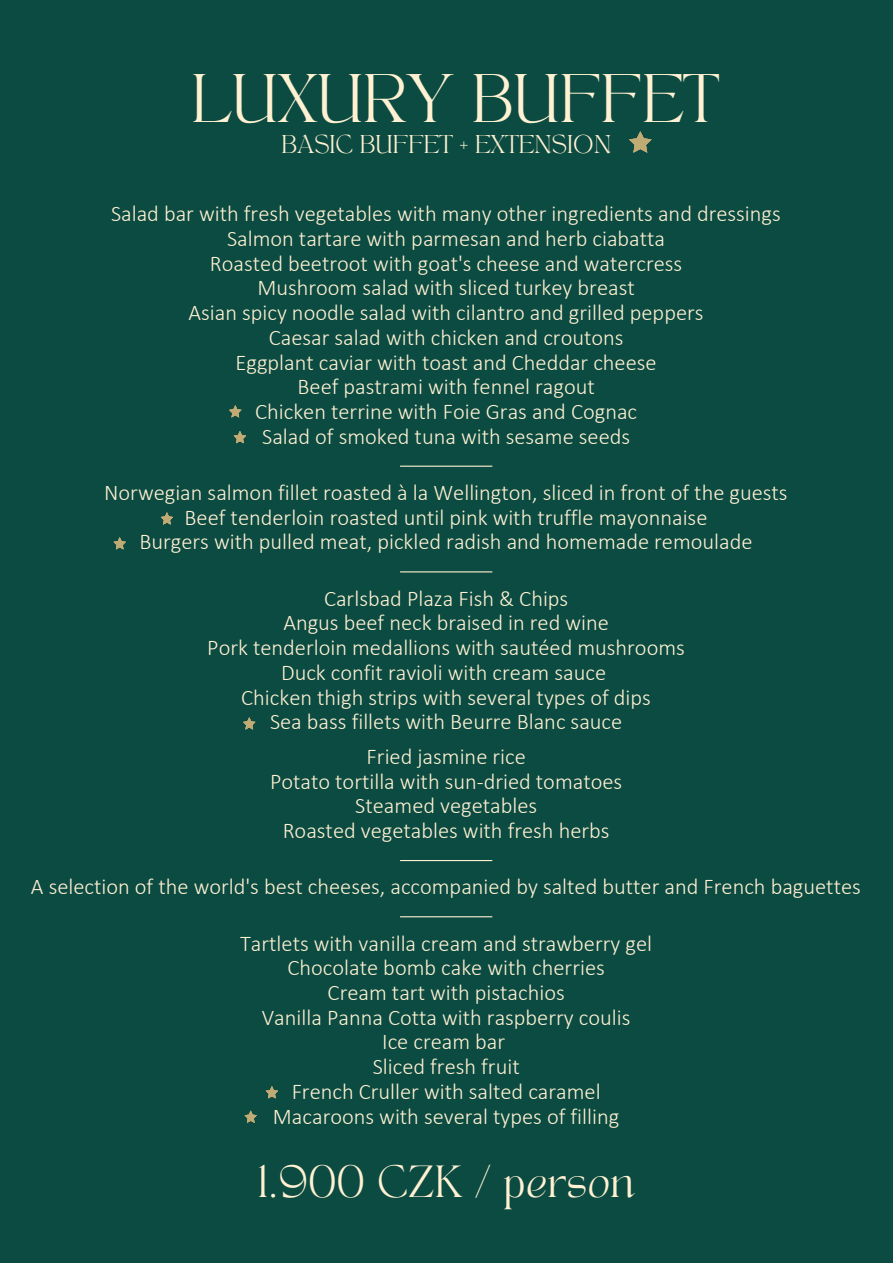
<style>
.page{position:relative;width:893px;height:1264px;background:#fff}
.page>*{position:absolute;margin:0;border:0;box-sizing:border-box;transform-origin:0 0}
.t1{font:48px "TANAEGEAN";color:#fff1d2}
.t2{font:31.5px "TANAEGEAN";color:#fff1d2}
.t3{font:300 22.5px "Calibri";color:#fff1d2}
.t4{font:18px "TANAEGEAN";color:#fff1d2}
</style>
<div class="page">
<div style="left:0;top:0;width:892px;height:1262px;background:#0b4b42"></div>
<hr style="left:400px;top:465px;width:92px;height:2px;background:#fff1d2">
<hr style="left:400px;top:571px;width:92px;height:1px;background:#fff1d2">
<hr style="left:400px;top:860px;width:92px;height:1px;background:#fff1d2">
<hr style="left:400px;top:916px;width:92px;height:1px;background:#fff1d2">
<svg style="left:229px;top:405px;width:12px;height:12px"></svg>
<svg style="left:234px;top:431px;width:12px;height:12px"></svg>
<svg style="left:161px;top:512px;width:12px;height:12px"></svg>
<svg style="left:113px;top:537px;width:13px;height:12px"></svg>
<svg style="left:243px;top:717px;width:12px;height:12px"></svg>
<svg style="left:266px;top:1086px;width:12px;height:12px"></svg>
<svg style="left:244px;top:1110px;width:13px;height:12px"></svg>
<svg style="left:629px;top:131px;width:22px;height:22px"></svg>
<p class="t1" style="left:191px;top:71px;width:529px">LUXURY BUFFET</p>
<p class="t4" style="left:281px;top:134px;width:331px">BASIC BUFFET + EXTENSION</p>
<p class="t3" style="left:111px;top:204px;width:671px">Salad bar with fresh vegetables with many other ingredients and dressings</p>
<p class="t3" style="left:227px;top:229px;width:439px">Salmon tartare with parmesan and herb ciabatta</p>
<p class="t3" style="left:210px;top:254px;width:473px">Roasted beetroot with goat's cheese and watercress</p>
<p class="t3" style="left:257px;top:278px;width:379px">Mushroom salad with sliced turkey breast</p>
<p class="t3" style="left:188px;top:303px;width:516px">Asian spicy noodle salad with cilantro and grilled peppers</p>
<p class="t3" style="left:269px;top:328px;width:356px">Caesar salad with chicken and croutons</p>
<p class="t3" style="left:235px;top:353px;width:422px">Eggplant caviar with toast and Cheddar cheese</p>
<p class="t3" style="left:297px;top:377px;width:299px">Beef pastrami with fennel ragout</p>
<p class="t3" style="left:255px;top:402px;width:383px">Chicken terrine with Foie Gras and Cognac</p>
<p class="t3" style="left:262px;top:427px;width:369px">Salad of smoked tuna with sesame seeds</p>
<p class="t3" style="left:104px;top:483px;width:684px">Norwegian salmon fillet roasted à la Wellington, sliced in front of the guests</p>
<p class="t3" style="left:184px;top:508px;width:524px">Beef tenderloin roasted until pink with truffle mayonnaise</p>
<p class="t3" style="left:139px;top:532px;width:614px">Burgers with pulled meat, pickled radish and homemade remoulade</p>
<p class="t3" style="left:324px;top:588px;width:246px">Carlsbad Plaza Fish &amp; Chips</p>
<p class="t3" style="left:283px;top:613px;width:327px">Angus beef neck braised in red wine</p>
<p class="t3" style="left:207px;top:638px;width:479px">Pork tenderloin medallions with sautéed mushrooms</p>
<p class="t3" style="left:281px;top:663px;width:326px">Duck confit ravioli with cream sauce</p>
<p class="t3" style="left:241px;top:687px;width:411px">Chicken thigh strips with several types of dips</p>
<p class="t3" style="left:270px;top:712px;width:353px">Sea bass fillets with Beurre Blanc sauce</p>
<p class="t3" style="left:366px;top:747px;width:161px">Fried jasmine rice</p>
<p class="t3" style="left:270px;top:771px;width:354px">Potato tortilla with sun-dried tomatoes</p>
<p class="t3" style="left:355px;top:796px;width:183px">Steamed vegetables</p>
<p class="t3" style="left:283px;top:821px;width:328px">Roasted vegetables with fresh herbs</p>
<p class="t3" style="left:31px;top:877px;width:831px">A selection of the world's best cheeses, accompanied by salted butter and French baguettes</p>
<p class="t3" style="left:240px;top:933px;width:413px">Tartlets with vanilla cream and strawberry gel</p>
<p class="t3" style="left:287px;top:958px;width:319px">Chocolate bomb cake with cherries</p>
<p class="t3" style="left:327px;top:983px;width:238px">Cream tart with pistachios</p>
<p class="t3" style="left:262px;top:1007px;width:370px">Vanilla Panna Cotta with raspberry coulis</p>
<p class="t3" style="left:382px;top:1032px;width:125px">Ice cream bar</p>
<p class="t3" style="left:373px;top:1057px;width:148px">Sliced fresh fruit</p>
<p class="t3" style="left:291px;top:1082px;width:310px">French Cruller with salted caramel</p>
<p class="t3" style="left:273px;top:1106px;width:348px">Macaroons with several types of filling</p>
<p class="t2" style="left:258px;top:1163px;width:379px">1.900 CZK / person</p>
</div>
